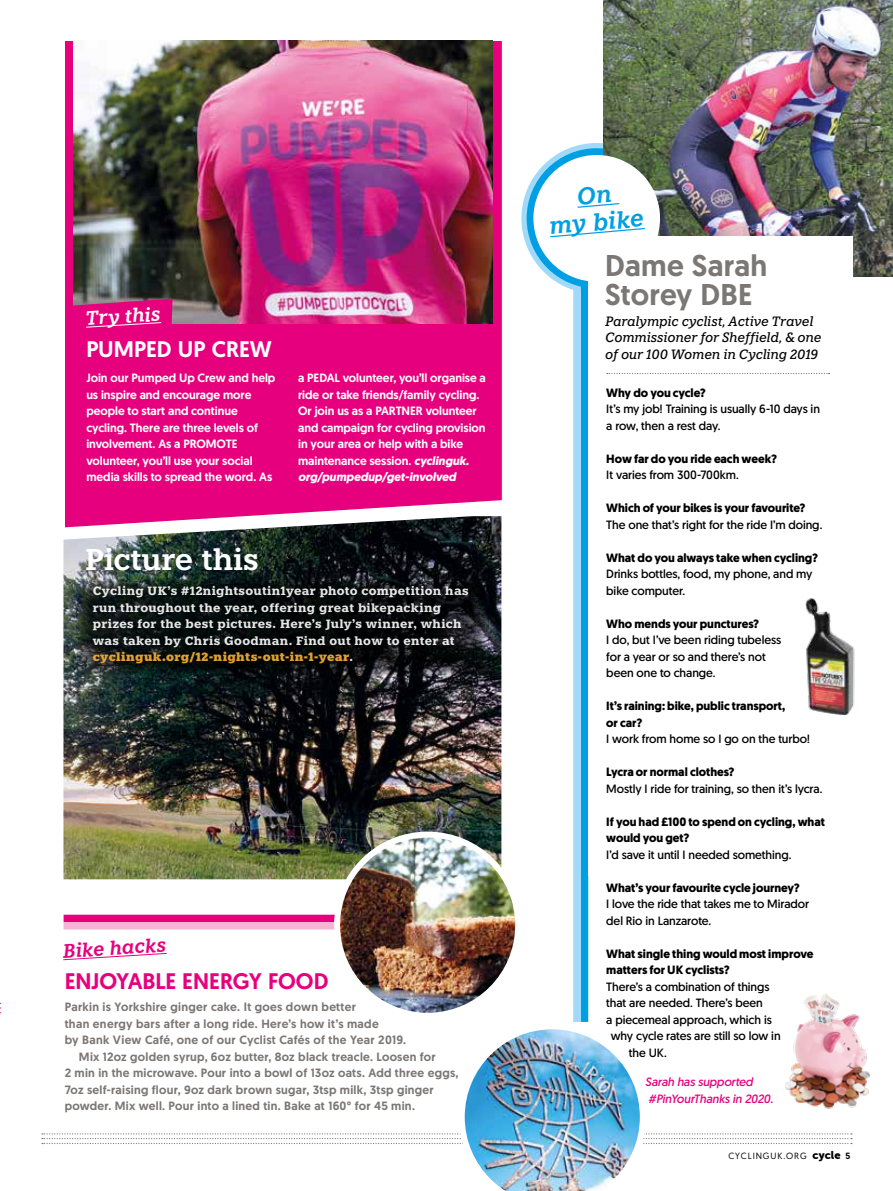
<style>
.page{position:relative;width:893px;height:1191px;background:#fff}
.page>*{position:absolute;margin:0;border:0;box-sizing:border-box;transform-origin:0 0}
.t1{font:500 30px/28.5px "Geomanist";letter-spacing:.01em;color:#7b7775}
.t2{font:600 30px "Knile";letter-spacing:-.005em;color:#fff}
.t3{font:italic 600 24px/27px "Knile";color:#009fe3;text-align:center}
.t4{font:500 22.5px "Geomanist";letter-spacing:-.005em;color:#e6007d}
.t5{font:500 22.5px "Geomanist";letter-spacing:-.005em;color:#fff}
.t6{font:italic 600 19.5px "Knile";color:#e6007d}
.t7{font:italic 600 19.5px "Knile";color:#fff}
.t8{font:italic 500 13.5px/16.5px "Knile";letter-spacing:-.015em;color:#000}
.t9{font:12px/16.5px "Geomanist";letter-spacing:-.005em;color:#000}
.t10{font:500 12px/16.5px "Geomanist";letter-spacing:-.005em;color:#fff}
.t11{font:500 12px "Geomanist";letter-spacing:.02em;color:#7b7775}
.t12{font:700 12px/16.5px "Geomanist";letter-spacing:-.005em;color:#000}
.t13{font:700 12px/16.5px "Knile";letter-spacing:.025em;color:#fff}
.t14{font:italic 12px/16.5px "Geomanist";letter-spacing:-.01em;color:#e6007d}
.t15{font:9px "Geomanist";letter-spacing:.1em;color:#000}
.s1{font-weight:700;font-style:italic}
.s2{font-weight:900;color:#f9b234}
.s3{font-family:"Museo Sans Rounded 900";font-size:11.25px}
.s4{font-weight:500}
</style>
<div class="page">
<img style="left:63px;top:527px;width:438px;height:352px">
<svg style="left:65px;top:41px;width:437px;height:486px;fill:#e6007d"></svg>
<div style="left:521px;top:143px;width:151px;height:151px;border:24px solid #a1daf8;border-radius:50%"></div>
<div style="left:581px;top:204px;width:7px;height:818px;background:#009fe3"></div>
<div style="left:573px;top:204px;width:8px;height:818px;background:#a1daf8"></div>
<div style="left:527px;top:148px;width:140px;height:140px;border:14px solid #009fe3;border-radius:50%"></div>
<div style="left:64px;top:914px;width:317px;height:8px;background:#e6007d"></div>
<div style="left:64px;top:922px;width:317px;height:7px;background:#f5b5d2"></div>
<img style="left:337px;top:835px;width:177px;height:176px">
<div style="left:334px;top:831px;width:187px;height:187px;border:6px solid #fff;border-radius:50%"></div>
<img style="left:42px;top:1029px;width:810px;height:162px">
<img style="left:603px;top:0;width:290px;height:277px">
<div style="left:588px;top:236px;width:265px;height:639px;background:#fff"></div>
<svg style="left:607px;top:373px;width:223px;height:1px"></svg>
<div style="left:533px;top:155px;width:127px;height:127px;background:#fff;border-radius:50%"></div>
<img style="left:74px;top:41px;width:418px;height:282px">
<img style="left:785px;top:994px;width:85px;height:121px">
<img style="left:805px;top:599px;width:50px;height:116px">
<svg style="left:67px;top:297px;width:106px;height:38px"></svg>
<svg style="left:577px;top:203px;width:43px;height:5px"></svg>
<svg style="left:550px;top:227px;width:95px;height:11px"></svg>
<svg style="left:63px;top:953px;width:104px;height:7px"></svg>
<svg style="left:76px;top:581px;width:408px;height:94px"></svg>
<svg style="left:86px;top:578px;width:390px;height:93px;fill:#040a0a"></svg>
<h3 class="t7" style="left:85px;top:306px;width:77px;rotate:-3deg">Try this</h3>
<h3 class="t5" style="left:86px;top:334px;width:187px">PUMPED UP CREW</h3>
<p class="t10" style="left:86px;top:370px;width:191px">Join our Pumped Up Crew and help us inspire and encourage more people to start and continue cycling. There are three levels of involvement. As a PROMOTE volunteer, you’ll use your social media skills to spread the word. As</p>
<p class="t10" style="left:298px;top:370px;width:189px">a PEDAL volunteer, you’ll organise a ride or take friends/family cycling.<br>Or join us as a PARTNER volunteer and campaign for cycling provision in your area or help with a bike maintenance session. <span class="s1">cyclinguk. org/pumpedup/get-involved</span></p>
<h1 class="t2" style="left:85px;top:541px;width:175px">Picture this</h1>
<p class="t13" style="left:93px;top:582px;width:377px">Cycling UK’s #12nightsoutin1year photo competition has run throughout the year, offering great bikepacking prizes for the best pictures. Here’s July’s winner, which was taken by Chris Goodman. Find out how to enter at <span class="s2">cyclinguk.org/12-nights-out-in-1-year</span>.</p>
<h3 class="t6" style="left:62px;top:938px;width:105px;rotate:-3deg">Bike hacks</h3>
<h3 class="t4" style="left:65px;top:966px;width:265px">ENJOYABLE ENERGY FOOD</h3>
<p class="t11" style="left:65px;top:999px;width:293px">Parkin is Yorkshire ginger cake. It goes down better</p>
<p class="t11" style="left:65px;top:1015px;width:316px">than energy bars after a long ride. Here’s how it’s made</p>
<p class="t11" style="left:65px;top:1032px;width:343px">by Bank View Café, one of our Cyclist Cafés of the Year 2019.</p>
<p class="t11" style="left:79px;top:1048px;width:358px">Mix 12oz golden syrup, 6oz butter, 8oz black treacle. Loosen for</p>
<p class="t11" style="left:65px;top:1065px;width:395px">2 min in the microwave. Pour into a bowl of 13oz oats. Add three eggs,</p>
<p class="t11" style="left:65px;top:1081px;width:371px">7oz self-raising flour, 9oz dark brown sugar, 3tsp milk, 3tsp ginger</p>
<p class="t11" style="left:65px;top:1098px;width:352px">powder. Mix well. Pour into a lined tin. Bake at 160° for 45 min.</p>
<h2 class="t3" style="left:546px;top:186px;width:97px;rotate:-5deg">On<br>my bike</h2>
<h1 class="t1" style="left:605px;top:251px;width:164px">Dame Sarah<br>Storey DBE</h1>
<p class="t8" style="left:605px;top:313px;width:218px">Paralympic cyclist, Active Travel<br>Commissioner for Sheffield, &amp; one of our 100 Women in Cycling 2019</p>
<p class="t12" style="left:606px;top:384px;width:101px">Why do you cycle?</p>
<p class="t9" style="left:606px;top:400px;width:215px">It’s my job! Training is usually 6-10 days in a row, then a rest day.</p>
<p class="t12" style="left:606px;top:450px;width:172px">How far do you ride each week?</p>
<p class="t9" style="left:606px;top:466px;width:134px">It varies from 300-700km.</p>
<p class="t12" style="left:606px;top:499px;width:201px">Which of your bikes is your favourite?</p>
<p class="t9" style="left:606px;top:516px;width:218px">The one that’s right for the ride I’m doing.</p>
<p class="t12" style="left:606px;top:549px;width:213px">What do you always take when cycling?</p>
<p class="t9" style="left:606px;top:565px;width:208px">Drinks bottles, food, my phone, and my bike computer.</p>
<p class="t12" style="left:606px;top:615px;width:154px">Who mends your punctures?</p>
<p class="t9" style="left:606px;top:631px;width:176px">I do, but I’ve been riding tubeless for a year or so and there’s not been one to change.</p>
<p class="t12" style="left:606px;top:697px;width:181px">It’s raining: bike, public transport, or car?</p>
<p class="t9" style="left:606px;top:730px;width:205px">I work from home so I go on the turbo!</p>
<p class="t12" style="left:606px;top:763px;width:130px">Lycra or normal clothes?</p>
<p class="t9" style="left:606px;top:780px;width:218px">Mostly I ride for training, so then it’s lycra.</p>
<p class="t12" style="left:606px;top:813px;width:220px">If you had £100 to spend on cycling, what would you get?</p>
<p class="t9" style="left:606px;top:846px;width:187px">I’d save it until I needed something.</p>
<p class="t12" style="left:606px;top:879px;width:195px">What’s your favourite cycle journey?</p>
<p class="t9" style="left:606px;top:895px;width:204px">I love the ride that takes me to Mirador del Rio in Lanzarote.</p>
<p class="t12" style="left:606px;top:945px;width:209px">What single thing would most improve matters for UK cyclists?</p>
<p class="t9" style="left:606px;top:978px;width:165px">There’s a combination of things</p>
<p class="t9" style="left:606px;top:994px;width:158px">that are needed. There’s been</p>
<p class="t9" style="left:606px;top:1011px;width:167px">a piecemeal approach, which is</p>
<p class="t9" style="left:611px;top:1027px;width:171px">why cycle rates are still so low in</p>
<p class="t9" style="left:629px;top:1044px;width:39px">the UK.</p>
<p class="t14" style="left:645px;top:1073px;width:129px">Sarah has supported #PinYourThanks in 2020.</p>
<p class="t15" style="left:728px;top:1150px;width:124px">CYCLINGUK.ORG <span class="s3">cycle</span> <span class="s4">5</span></p>
</div>
